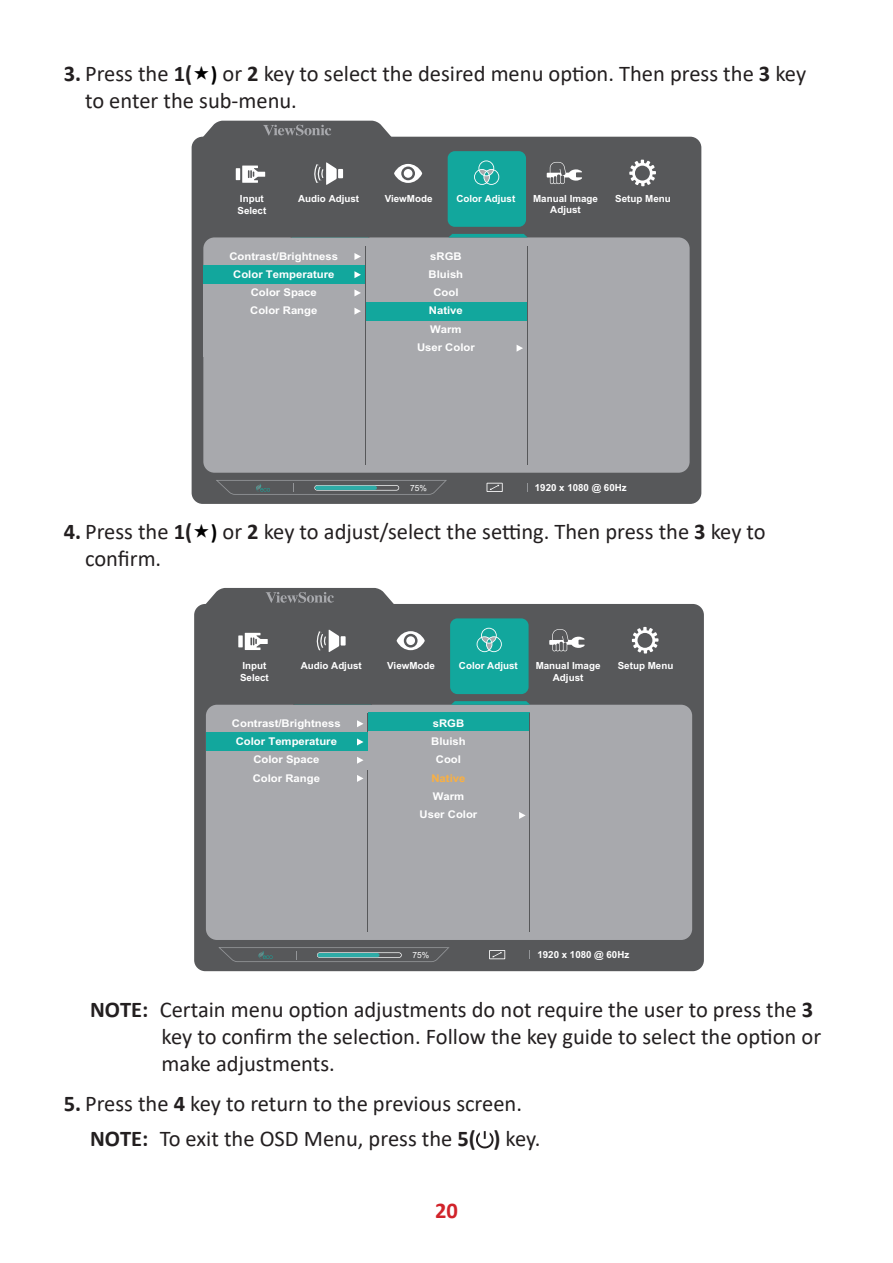
<style>
.page{position:relative;width:893px;height:1263px;background:#fff}
.page>*{position:absolute;margin:0;border:0;box-sizing:border-box;transform-origin:0 0}
.Note{font:22.5px/27px "Calibri";color:#231f20}
.t1{font:700 22.5px "Calibri";color:#d1232a}
.t2{font:700 10.65px/18.3px "Arial";color:#fff;text-align:center;scale:1.06 1}
.t3{font:700 10.65px "Arial";color:#fbb041;scale:1.06 1}
.t4{font:700 9.75px/11.7px "Arial";color:#fff}
.t5{font:8.4px "Arial";color:#fff}
.s1{font-weight:700}
.s2{font-weight:700;font-size:21px;color:#000}
</style>
<div class="page">
<svg style="left:476px;top:1131px;width:18px;height:17px"></svg>
<div style="left:194px;top:604px;width:510px;height:367px;background:#57585a;border-radius:11px"></div>
<div style="left:206px;top:705px;width:486px;height:235px;background:#a8a9ad;border-radius:11px"></div>
<div style="left:450px;top:618px;width:79px;height:76px;background:#12a79d;border-radius:7px"></div>
<svg style="left:357px;top:775px;width:6px;height:7px"></svg>
<svg style="left:357px;top:720px;width:6px;height:7px"></svg>
<div style="left:368px;top:713px;width:162px;height:18px;background:#12a79d"></div>
<hr style="left:530px;top:713px;width:1px;height:219px;background:#57585a">
<hr style="left:368px;top:713px;width:1px;height:219px;background:#57585a">
<svg style="left:489px;top:950px;width:16px;height:9px"></svg>
<svg style="left:218px;top:947px;width:232px;height:15px"></svg>
<svg style="left:201px;top:588px;width:193px;height:17px"></svg>
<svg style="left:293px;top:704px;width:78px;height:1px"></svg>
<svg style="left:451px;top:701px;width:79px;height:4px"></svg>
<svg style="left:519px;top:812px;width:7px;height:7px"></svg>
<svg style="left:632px;top:627px;width:26px;height:26px"></svg>
<svg style="left:397px;top:631px;width:28px;height:19px"></svg>
<div style="left:406px;top:636px;width:9px;height:9px;background:#fff;border-radius:50%"></div>
<svg style="left:549px;top:629px;width:36px;height:22px"></svg>
<div style="left:238px;top:635px;width:5px;height:12px;background:#fff"></div>
<svg style="left:245px;top:633px;width:23px;height:17px"></svg>
<div style="left:341px;top:636px;width:5px;height:9px;background:#fff"></div>
<svg style="left:316px;top:629px;width:23px;height:23px"></svg>
<svg style="left:477px;top:628px;width:25px;height:24px"></svg>
<svg style="left:357px;top:757px;width:6px;height:7px"></svg>
<div style="left:206px;top:733px;width:162px;height:18px;background:#12a79d"></div>
<svg style="left:357px;top:738px;width:6px;height:7px"></svg>
<div style="left:192px;top:137px;width:509px;height:367px;background:#57585a;border-radius:11px"></div>
<div style="left:203px;top:237px;width:487px;height:236px;background:#a8a9ad;border-radius:11px"></div>
<div style="left:448px;top:151px;width:78px;height:76px;background:#12a79d;border-radius:7px"></div>
<svg style="left:354px;top:308px;width:7px;height:7px"></svg>
<svg style="left:354px;top:253px;width:7px;height:7px"></svg>
<div style="left:366px;top:302px;width:161px;height:18px;background:#12a79d"></div>
<hr style="left:527px;top:246px;width:1px;height:219px;background:#57585a">
<hr style="left:365px;top:246px;width:1px;height:219px;background:#57585a">
<svg style="left:487px;top:483px;width:16px;height:9px"></svg>
<svg style="left:216px;top:480px;width:231px;height:15px"></svg>
<svg style="left:198px;top:121px;width:198px;height:17px"></svg>
<svg style="left:290px;top:237px;width:80px;height:1px"></svg>
<svg style="left:449px;top:234px;width:78px;height:3px"></svg>
<svg style="left:517px;top:345px;width:6px;height:7px"></svg>
<svg style="left:629px;top:160px;width:27px;height:26px"></svg>
<svg style="left:394px;top:164px;width:28px;height:19px"></svg>
<div style="left:404px;top:169px;width:8px;height:9px;background:#fff;border-radius:50%"></div>
<svg style="left:547px;top:162px;width:35px;height:22px"></svg>
<hr style="left:236px;top:168px;width:4px;height:12px;background:#fff">
<svg style="left:242px;top:166px;width:23px;height:17px"></svg>
<div style="left:338px;top:169px;width:5px;height:9px;background:#fff"></div>
<svg style="left:314px;top:162px;width:23px;height:23px"></svg>
<svg style="left:474px;top:160px;width:25px;height:25px"></svg>
<svg style="left:354px;top:289px;width:7px;height:7px"></svg>
<div style="left:203px;top:266px;width:162px;height:18px;background:#12a79d"></div>
<svg style="left:354px;top:271px;width:7px;height:7px"></svg>
<p class="Note" style="left:85px;top:59px;width:723px;text-indent:-21px"><span class="s1">3.</span> Press the <span class="s1">1(</span> <span class="s2">)</span> or <span class="s1">2</span> key to select the desired menu option. Then press the <span class="s1">3</span> key to enter the sub-menu.</p>
<p class="t4" style="left:385px;top:193px;width:49px">ViewMode</p>
<p class="t4" style="left:456px;top:193px;width:60px">Color Adjust</p>
<p class="t4" style="left:533px;top:192px;width:66px">Manual Image</p>
<p class="t4" style="left:615px;top:193px;width:57px">Setup Menu</p>
<p class="t4" style="left:550px;top:204px;width:32px">Adjust</p>
<p class="t4" style="left:237px;top:193px;width:30px">Input<br>Select</p>
<p class="t4" style="left:298px;top:193px;width:63px">Audio Adjust</p>
<p class="t2" style="left:229px;top:247px;width:104px">Contrast/Brightness<br>Color Temperature<br>Color Space<br>Color Range</p>
<p class="t2" style="left:417px;top:247px;width:56px">sRGB<br>Bluish<br>Cool<br>Native<br>Warm<br>User Color</p>
<p class="t5" style="left:410px;top:482px;width:18px">75%</p>
<p class="t4" style="left:535px;top:481px;width:93px">1920 x 1080 @ 60Hz</p>
<p class="Note" style="left:85px;top:518px;width:682px;text-indent:-21px"><span class="s1">4.</span> Press the <span class="s1">1(</span> <span class="s2">)</span> or <span class="s1">2</span> key to adjust/select the setting. Then press the <span class="s1">3</span> key to confirm.</p>
<p class="t4" style="left:387px;top:660px;width:49px">ViewMode</p>
<p class="t4" style="left:459px;top:660px;width:60px">Color Adjust</p>
<p class="t4" style="left:536px;top:660px;width:66px">Manual Image</p>
<p class="t4" style="left:618px;top:660px;width:57px">Setup Menu</p>
<p class="t4" style="left:553px;top:671px;width:32px">Adjust</p>
<p class="t4" style="left:240px;top:660px;width:30px">Input<br>Select</p>
<p class="t4" style="left:301px;top:660px;width:63px">Audio Adjust</p>
<p class="t2" style="left:232px;top:714px;width:104px">Contrast/Brightness<br>Color Temperature<br>Color Space<br>Color Range</p>
<p class="t2" style="left:431px;top:714px;width:34px">sRGB<br>Bluish<br>Cool</p>
<p class="t3" style="left:431px;top:770px;width:34px">Native</p>
<p class="t2" style="left:420px;top:787px;width:56px">Warm<br>User Color</p>
<p class="t5" style="left:413px;top:949px;width:18px">75%</p>
<p class="t4" style="left:537px;top:949px;width:93px">1920 x 1080 @ 60Hz</p>
<p class="Note" style="left:162px;top:995px;width:661px;text-indent:-71px"><span class="s1">NOTE:</span> Certain menu option adjustments do not require the user to press the <span class="s1">3 </span>key to confirm the selection. Follow the key guide to select the option or make adjustments.</p>
<p class="Note" style="left:64px;top:1089px;width:460px"><span class="s1">5.</span> Press the <span class="s1">4</span> key to return to the previous screen.</p>
<p class="Note" style="left:90px;top:1125px;width:452px"><span class="s1">NOTE:</span> To exit the OSD Menu, press the <span class="s1">5( )</span> key.</p>
<p class="t1" style="left:435px;top:1194px;width:24px">20</p>
</div>
